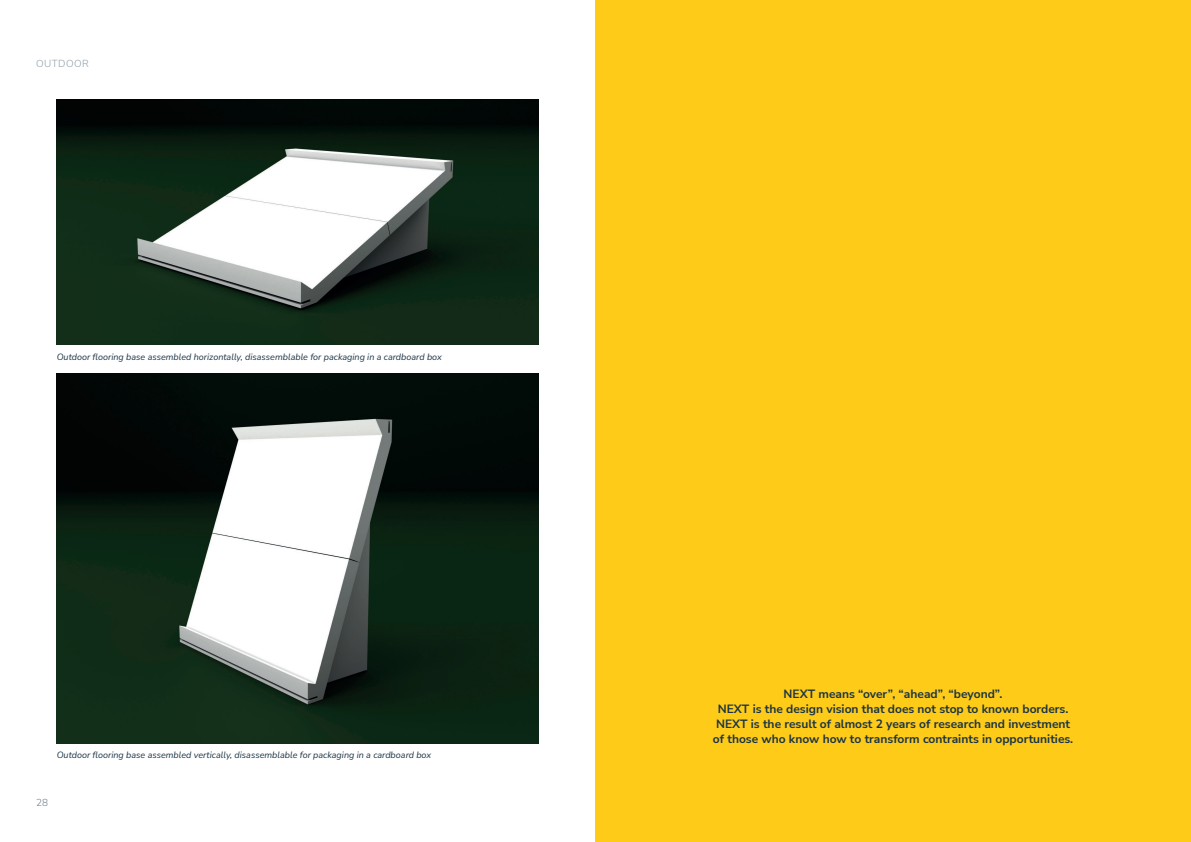
<style>
.page{position:relative;width:1191px;height:842px;background:#fff}
.page>*{position:absolute;margin:0;border:0;box-sizing:border-box;transform-origin:0 0}
.t1{font:700 12px/15px "Nunito Sans";color:#1b3444;text-align:center}
.t2{font:300 10px "Nunito Sans";letter-spacing:.05em;color:#8c9ca6}
.t3{font:300 10px "Nunito Sans";color:#6e7f8c}
.t4{font:italic 9px "Nunito Sans";color:#1b3444}
</style>
<div class="page">
<img style="left:57px;top:373px;width:482px;height:370px">
<img style="left:57px;top:100px;width:482px;height:245px">
<div style="left:595px;top:0;width:596px;height:842px;background:#fecb18"></div>
<p class="t2" style="left:36px;top:56px;width:54px">OUTDOOR</p>
<p class="t4" style="left:57px;top:350px;width:387px">Outdoor flooring base assembled horizontally, disassemblable for packaging in a cardboard box</p>
<p class="t4" style="left:57px;top:749px;width:376px">Outdoor flooring base assembled vertically, disassemblable for packaging in a cardboard box</p>
<p class="t3" style="left:36px;top:796px;width:13px">28</p>
<p class="t1" style="left:713px;top:686px;width:362px">NEXT means “over”, “ahead”, “beyond”.<br>NEXT is the design vision that does not stop to known borders.<br>NEXT is the result of almost 2 years of research and investment of those who know how to transform contraints in opportunities.</p>
</div>
